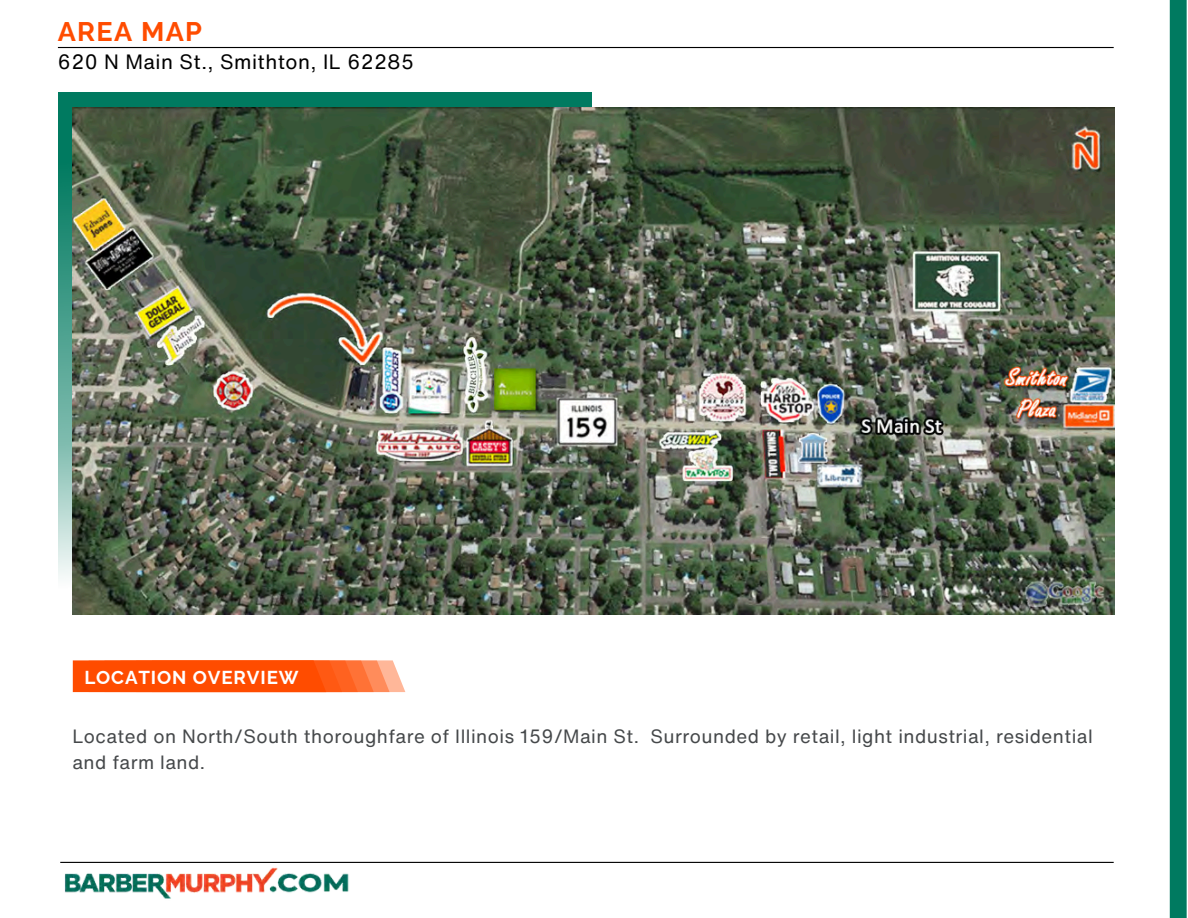
<style>
.page{position:relative;width:1188px;height:918px;background:#fff}
.page>*{position:absolute;margin:0;border:0;box-sizing:border-box;transform-origin:0 0}
.t1{font:700 27px "Raleway";letter-spacing:.045em;color:#ff4c00}
.t2{font:20.25px "Helvetica Now Text";letter-spacing:.025em;color:#000}
.t3{font:18.75px/25.8px "Helvetica Now Text";letter-spacing:.025em;color:#45484a}
.t4{font:700 18.75px "Raleway";letter-spacing:.045em;color:#fff}
</style>
<div class="page">
<hr style="left:58px;top:47px;width:1056px;height:1px;background:#000">
<hr style="left:60px;top:862px;width:1054px;height:1px;background:#000">
<img style="left:64px;top:867px;width:285px;height:32px">
<svg style="left:58px;top:92px;width:534px;height:486px;background:#298f79"></svg>
<svg style="left:73px;top:661px;width:332px;height:31px;background:#ff5a14"></svg>
<div style="left:1170px;top:0;width:17px;height:918px;background:#007a60"></div>
<img style="left:72px;top:107px;width:1042px;height:507px">
<p class="t1" style="left:58px;top:15px;width:146px">AREA MAP</p>
<h2 class="t2" style="left:58px;top:47px;width:358px">620 N Main St., Smithton, IL 62285</h2>
<p class="t4" style="left:84px;top:666px;width:216px">LOCATION OVERVIEW</p>
<p class="t3" style="left:72px;top:723px;width:1022px">Located on North/South thoroughfare of Illinois 159/Main St. Surrounded by retail, light industrial, residential and farm land.</p>
</div>
